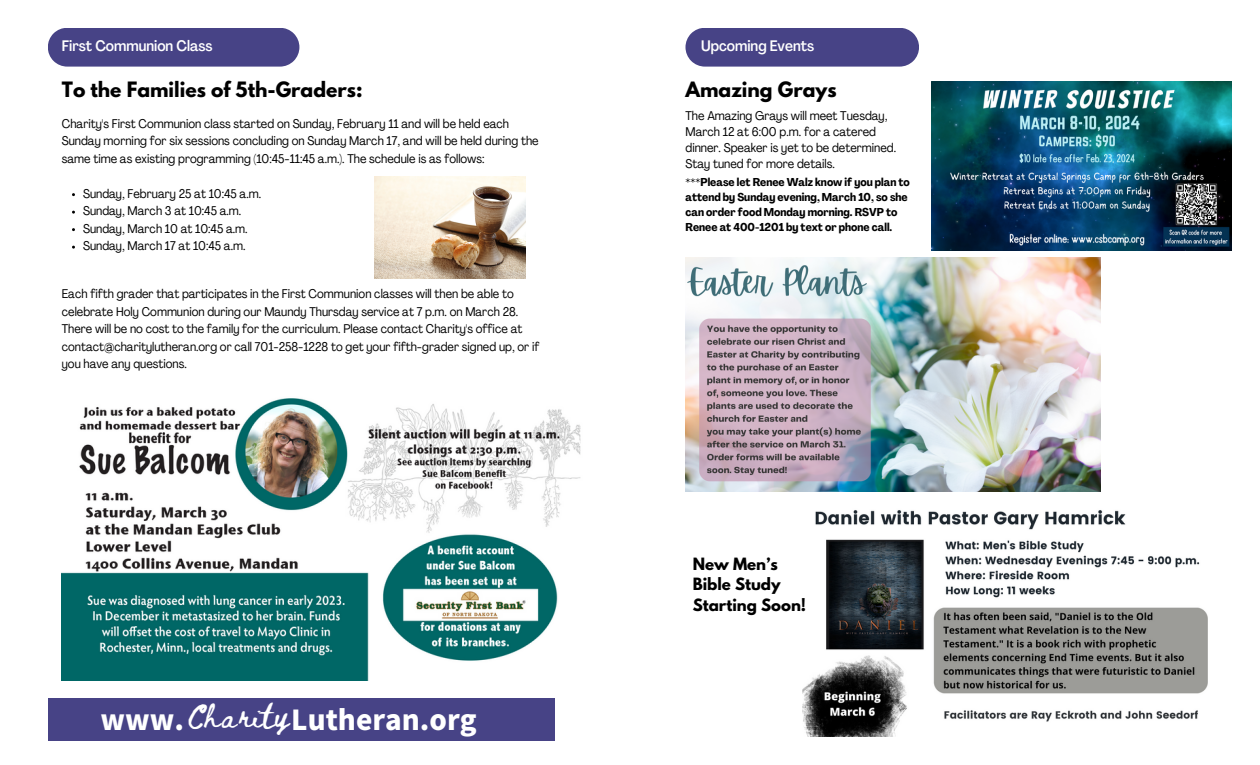
<style>
.page{position:relative;width:1260px;height:765px;background:#fff}
.page>*{position:absolute;margin:0;border:0;box-sizing:border-box;transform-origin:0 0}
.t1{font:900 27.5px "Noto Sans JP";color:#fff}
.t2{font:23.75px "Beth Ellen";letter-spacing:.05em;color:#fff}
.t3{font:700 18.75px "League Spartan";color:#000}
.t4{font:500 condensed 15px "Agrandir";color:#fff}
.t5{font:700 15px/20.6px "League Spartan";color:#000}
.t6{font:condensed 12.5px/17.5px "Agrandir";color:#000}
.t7{font:700 condensed 11.25px/15px "Agrandir";color:#000}
</style>
<div class="page">
<div style="left:48px;top:698px;width:507px;height:42px;background:#474386"></div>
<div style="left:48px;top:28px;width:251px;height:39px;background:#474386"></div>
<div style="left:685px;top:28px;width:234px;height:39px;background:#474386"></div>
<img style="left:931px;top:81px;width:300px;height:169px">
<img style="left:62px;top:398px;width:519px;height:283px">
<img style="left:375px;top:177px;width:151px;height:101px">
<img style="left:685px;top:258px;width:416px;height:233px">
<img style="left:803px;top:510px;width:405px;height:226px">
<h5 class="t4" style="left:62px;top:40px;width:152px">First Communion Class</h5>
<p class="t4" style="left:701px;top:40px;width:115px">Upcoming Events</p>
<p class="t3" style="left:685px;top:80px;width:153px">Amazing Grays</p>
<p class="t6" style="left:685px;top:109px;width:212px;line-height:16px">The Amazing Grays will meet Tuesday, March 12 at 6:00 p.m. for a catered dinner. Speaker is yet to be determined.<br>Stay tuned for more details.</p>
<p class="t7" style="left:685px;top:176px;width:226px">***Please let Renee Walz know if you plan to attend by Sunday evening, March 10, so she can order food Monday morning. RSVP to Renee at 400-1201 by text or phone call.</p>
<p class="t3" style="left:62px;top:80px;width:302px">To the Families of 5th-Graders:</p>
<p class="t6" style="left:62px;top:116px;width:478px">Charity's First Communion class started on Sunday, February 11 and will be held each<br>Sunday morning for six sessions concluding on Sunday March 17, and will be held during the same time as existing programming (10:45-11:45 a.m.). The schedule is as follows:</p>
<p class="t6" style="left:83px;top:186px;width:180px">Sunday, February 25 at 10:45 a.m.</p>
<p class="t6" style="left:83px;top:203px;width:160px">Sunday, March 3 at 10:45 a.m.</p>
<p class="t6" style="left:83px;top:221px;width:166px">Sunday, March 10 at 10:45 a.m.</p>
<p class="t6" style="left:83px;top:238px;width:164px">Sunday, March 17 at 10:45 a.m.</p>
<h1 class="t6" style="left:62px;top:286px;width:479px">Each fifth grader that participates in the First Communion classes will then be able to celebrate Holy Communion during our Maundy Thursday service at 7 p.m. on March 28.<br>There will be no cost to the family for the curriculum. Please contact Charity's office at contact@charitylutheran.org or call 701-258-1228 to get your fifth-grader signed up, or if you have any questions.</h1>
<h4 class="t1" style="left:101px;top:698px;width:85px">www.</h4>
<h3 class="t2" style="left:187px;top:705px;width:103px">Charity</h3>
<h4 class="t1" style="left:291px;top:698px;width:187px">Lutheran.org</h4>
<h4 class="t5" style="left:693px;top:555px;width:115px">New Men’s<br>Bible Study<br>Starting Soon!</h4>
</div>
